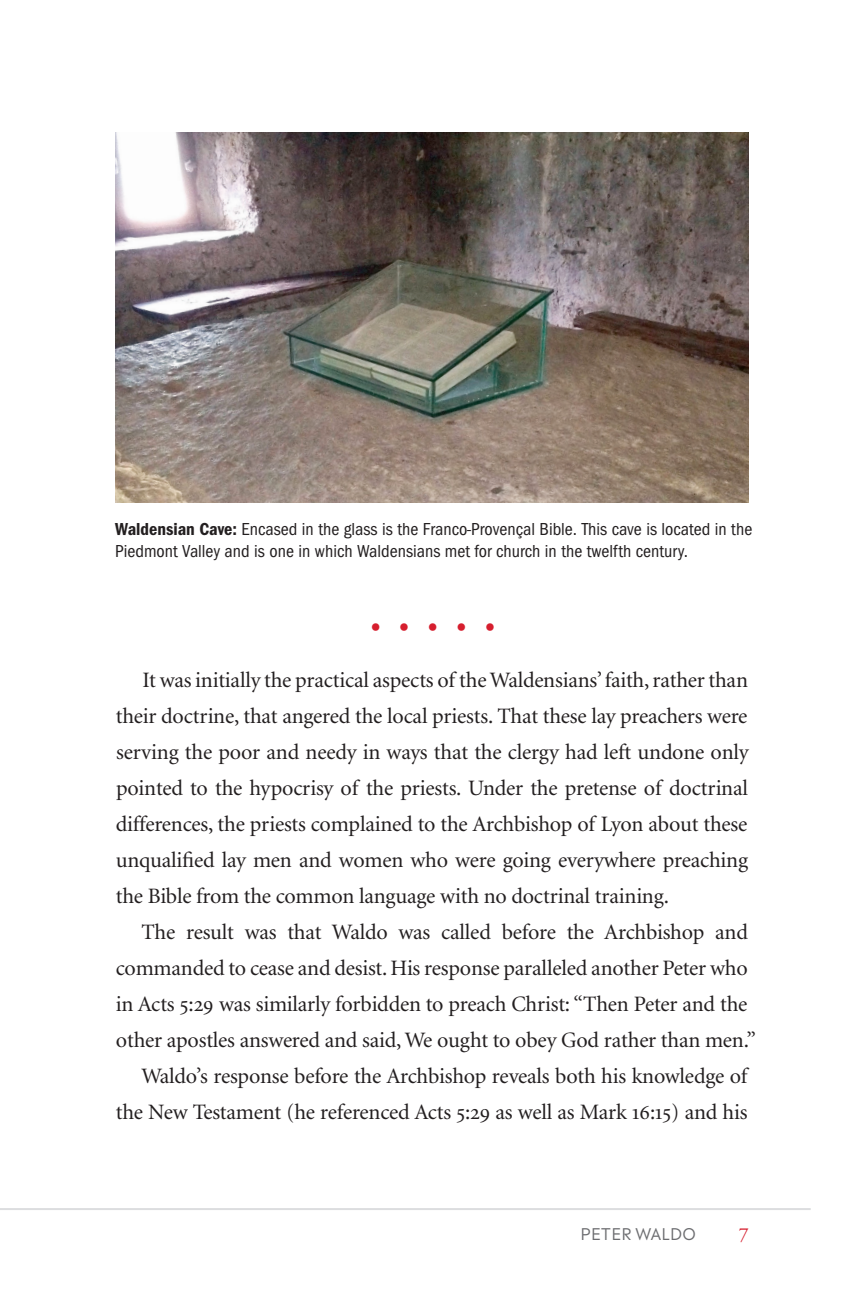
<style>
.page{position:relative;width:864px;height:1296px;background:#fff}
.page>*{position:absolute;margin:0;border:0;box-sizing:border-box;transform-origin:0 0}
.t1{font:36px "Minion";color:#d61e2e}
.t2{font:22px/36px "Minion";letter-spacing:-.01em;color:#231f20;text-align:justify}
.t3{font:20px "Adobe Garamond Pro";color:#d61e2e}
.t4{font:18px/22px "Franklin Got Cd ITC";color:#231f20}
.t5{font:16px "Madera";letter-spacing:.01em;color:#6c6d70}
.s1{font-weight:600}
.s2{font-family:"Minion Regular SC"}
</style>
<div class="page">
<hr style="left:0;top:1208px;width:811px;height:2px;background:#dcdddf">
<img style="left:115px;top:133px;width:634px;height:370px">
<p class="t4" style="left:115px;top:519px;width:639px"><span class="s1">Waldensian Cave:</span> Encased in the glass is the Franco-Provençal Bible. This cave is located in the<br>Piedmont Valley and is one in which Waldensians met for church in the twelfth century.</p>
<h1 class="t1" style="left:370px;top:610px;width:126px">•••••</h1>
<p class="t2" style="left:116px;top:663px;width:634px;text-indent:27px">It was initially the practical aspects of the Waldensians’ faith, rather than their doctrine, that angered the local priests. That these lay preachers were serving the poor and needy in ways that the clergy had left undone only pointed to the hypocrisy of the priests. Under the pretense of doctrinal differences, the priests complained to the Archbishop of Lyon about these unqualified lay men and women who were going everywhere preaching the Bible from the common language with no doctrinal training.</p>
<p class="t2" style="left:141px;top:915px;width:608px">The result was that Waldo was called before the Archbishop and</p>
<p class="t2" style="left:116px;top:951px;width:633px">commanded to cease and desist. His response paralleled another Peter who</p>
<p class="t2" style="left:116px;top:987px;width:633px">in Acts <span class="s2">5:29</span> was similarly forbidden to preach Christ: “Then Peter and the</p>
<p class="t2" style="left:116px;top:1023px;width:641px">other apostles answered and said, We ought to obey God rather than men.”</p>
<p class="t2" style="left:141px;top:1059px;width:608px">Waldo’s response before the Archbishop reveals both his knowledge of</p>
<p class="t2" style="left:116px;top:1095px;width:633px">the New Testament (he referenced Acts <span class="s2">5:29</span> as well as Mark <span class="s2">16:15)</span> and his</p>
<p class="t5" style="left:581px;top:1220px;width:117px">PETER WALDO</p>
<p class="t3" style="left:739px;top:1222px;width:11px">7</p>
</div>
